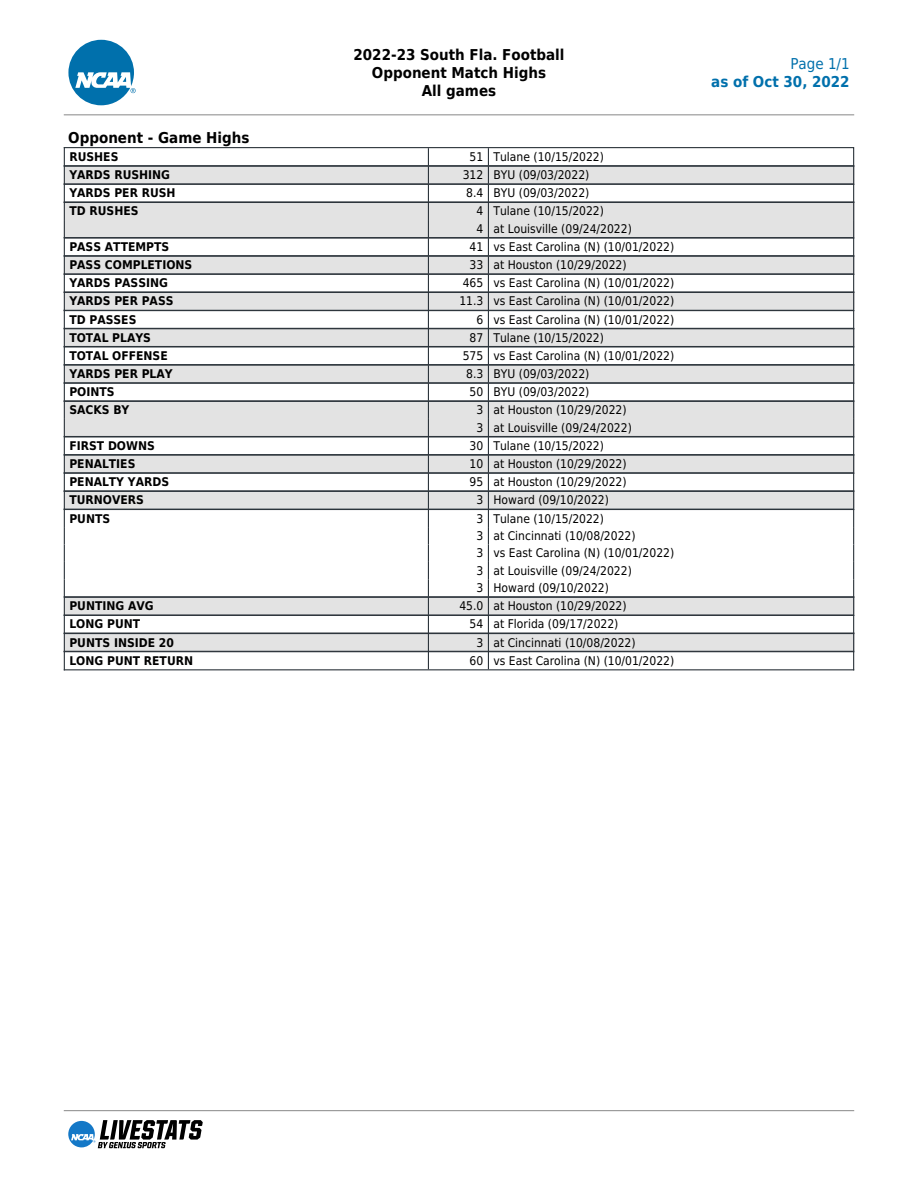
<style>
.page{position:relative;width:918px;height:1188px;background:#fff}
.page>*{position:absolute;margin:0;border:0;box-sizing:border-box;transform-origin:0 0}
.t1{font:700 15px/18px "DejaVu Sans Condensed";color:#000;text-align:center}
.t2{font:700 15px "DejaVu Sans Condensed";color:#0070ac}
.t3{font:15px "DejaVu Sans Condensed";color:#0070ac}
.t4{font:12px/17.4px "DejaVu Sans Condensed";color:#000}
.t5{font:700 12px "DejaVu Sans Condensed";color:#000}
</style>
<div class="page">
<svg style="left:68px;top:40px;width:68px;height:65px"></svg>
<hr style="left:64px;top:114px;width:790px;height:1px;background:#888">
<hr style="left:64px;top:1110px;width:790px;height:1px;background:#888">
<svg style="left:68px;top:1120px;width:135px;height:28px"></svg>
<div style="left:64px;top:165px;width:790px;height:20px;background:#e3e3e3"></div>
<div style="left:64px;top:202px;width:790px;height:37px;background:#e3e3e3"></div>
<div style="left:64px;top:255px;width:790px;height:20px;background:#e3e3e3"></div>
<div style="left:64px;top:292px;width:790px;height:19px;background:#e3e3e3"></div>
<div style="left:64px;top:328px;width:790px;height:19px;background:#e3e3e3"></div>
<div style="left:64px;top:364px;width:790px;height:20px;background:#e3e3e3"></div>
<div style="left:64px;top:400px;width:790px;height:37px;background:#e3e3e3"></div>
<div style="left:64px;top:454px;width:790px;height:20px;background:#e3e3e3"></div>
<div style="left:64px;top:490px;width:790px;height:20px;background:#e3e3e3"></div>
<div style="left:64px;top:596px;width:790px;height:20px;background:#e3e3e3"></div>
<div style="left:64px;top:633px;width:790px;height:19px;background:#e3e3e3"></div>
<hr style="left:64px;top:147px;width:364px;height:1px;background:#2d353c">
<hr style="left:430px;top:147px;width:58px;height:1px;background:#2d353c">
<hr style="left:430px;top:166px;width:58px;height:1px;background:#2d353c">
<hr style="left:430px;top:165px;width:58px;height:1px;background:#2d353c">
<hr style="left:430px;top:184px;width:58px;height:1px;background:#2d353c">
<hr style="left:430px;top:183px;width:58px;height:1px;background:#2d353c">
<hr style="left:430px;top:202px;width:58px;height:1px;background:#2d353c">
<hr style="left:430px;top:237px;width:58px;height:2px;background:#2d353c">
<hr style="left:430px;top:256px;width:58px;height:1px;background:#2d353c">
<hr style="left:430px;top:255px;width:58px;height:1px;background:#2d353c">
<hr style="left:430px;top:274px;width:58px;height:1px;background:#2d353c">
<hr style="left:430px;top:273px;width:58px;height:1px;background:#2d353c">
<hr style="left:430px;top:292px;width:58px;height:1px;background:#2d353c">
<hr style="left:430px;top:310px;width:58px;height:1px;background:#2d353c">
<hr style="left:430px;top:328px;width:58px;height:1px;background:#2d353c">
<hr style="left:430px;top:346px;width:58px;height:1px;background:#2d353c">
<hr style="left:430px;top:364px;width:58px;height:2px;background:#2d353c">
<hr style="left:430px;top:383px;width:58px;height:1px;background:#2d353c">
<hr style="left:430px;top:382px;width:58px;height:1px;background:#2d353c">
<hr style="left:430px;top:400px;width:58px;height:2px;background:#2d353c">
<hr style="left:430px;top:436px;width:58px;height:1px;background:#2d353c">
<hr style="left:430px;top:454px;width:58px;height:2px;background:#2d353c">
<hr style="left:430px;top:473px;width:58px;height:1px;background:#2d353c">
<hr style="left:430px;top:472px;width:58px;height:1px;background:#2d353c">
<hr style="left:430px;top:490px;width:58px;height:2px;background:#2d353c">
<hr style="left:430px;top:509px;width:58px;height:1px;background:#2d353c">
<hr style="left:430px;top:597px;width:58px;height:1px;background:#2d353c">
<hr style="left:430px;top:596px;width:58px;height:1px;background:#2d353c">
<hr style="left:430px;top:614px;width:58px;height:2px;background:#2d353c">
<hr style="left:430px;top:633px;width:58px;height:1px;background:#2d353c">
<svg style="left:63px;top:148px;width:367px;height:522px"></svg>
<hr style="left:64px;top:651px;width:364px;height:1px;background:#2d353c">
<hr style="left:64px;top:669px;width:364px;height:1px;background:#2d353c">
<hr style="left:430px;top:651px;width:58px;height:1px;background:#2d353c">
<hr style="left:430px;top:669px;width:58px;height:1px;background:#2d353c">
<svg style="left:488px;top:147px;width:367px;height:524px"></svg>
<hr style="left:490px;top:669px;width:364px;height:1px;background:#2d353c">
<p class="t1" style="left:353px;top:46px;width:213px">2022-23 South Fla. Football<br>Opponent Match Highs<br>All games</p>
<p class="t3" style="left:790px;top:55px;width:61px">Page 1/1</p>
<p class="t2" style="left:711px;top:73px;width:140px">as of Oct 30, 2022</p>
<p class="t1" style="left:68px;top:129px;width:183px">Opponent - Game Highs</p>
<p class="t5" style="left:69px;top:150px;width:51px">RUSHES</p>
<p class="t4" style="left:470px;top:148px;width:136px">51 Tulane (10/15/2022)</p>
<p class="t5" style="left:69px;top:168px;width:102px">YARDS RUSHING</p>
<p class="t4" style="left:463px;top:166px;width:128px">312 BYU (09/03/2022)</p>
<p class="t5" style="left:69px;top:186px;width:108px">YARDS PER RUSH</p>
<p class="t4" style="left:466px;top:184px;width:125px">8.4 BYU (09/03/2022)</p>
<p class="t5" style="left:69px;top:204px;width:71px">TD RUSHES</p>
<p class="t4" style="left:477px;top:203px;width:157px">4 Tulane (10/15/2022)<br>4 at Louisville (09/24/2022)</p>
<p class="t5" style="left:69px;top:240px;width:101px">PASS ATTEMPTS</p>
<p class="t4" style="left:470px;top:238px;width:206px">41 vs East Carolina (N) (10/01/2022)</p>
<p class="t5" style="left:69px;top:258px;width:124px">PASS COMPLETIONS</p>
<p class="t4" style="left:470px;top:256px;width:159px">33 at Houston (10/29/2022)</p>
<p class="t5" style="left:69px;top:276px;width:100px">YARDS PASSING</p>
<p class="t4" style="left:463px;top:274px;width:213px">465 vs East Carolina (N) (10/01/2022)</p>
<p class="t5" style="left:69px;top:294px;width:106px">YARDS PER PASS</p>
<p class="t4" style="left:459px;top:293px;width:216px">11.3 vs East Carolina (N) (10/01/2022)</p>
<p class="t5" style="left:69px;top:312px;width:69px">TD PASSES</p>
<p class="t4" style="left:477px;top:311px;width:199px">6 vs East Carolina (N) (10/01/2022)</p>
<p class="t5" style="left:69px;top:331px;width:83px">TOTAL PLAYS</p>
<p class="t4" style="left:470px;top:329px;width:136px">87 Tulane (10/15/2022)</p>
<p class="t5" style="left:69px;top:349px;width:100px">TOTAL OFFENSE</p>
<p class="t4" style="left:463px;top:347px;width:213px">575 vs East Carolina (N) (10/01/2022)</p>
<p class="t5" style="left:69px;top:367px;width:105px">YARDS PER PLAY</p>
<p class="t4" style="left:466px;top:365px;width:125px">8.3 BYU (09/03/2022)</p>
<p class="t5" style="left:69px;top:385px;width:47px">POINTS</p>
<p class="t4" style="left:470px;top:383px;width:121px">50 BYU (09/03/2022)</p>
<p class="t5" style="left:69px;top:403px;width:61px">SACKS BY</p>
<p class="t4" style="left:477px;top:402px;width:157px">3 at Houston (10/29/2022)<br>3 at Louisville (09/24/2022)</p>
<p class="t5" style="left:69px;top:439px;width:87px">FIRST DOWNS</p>
<p class="t4" style="left:470px;top:437px;width:136px">30 Tulane (10/15/2022)</p>
<p class="t5" style="left:69px;top:457px;width:68px">PENALTIES</p>
<p class="t4" style="left:470px;top:455px;width:159px">10 at Houston (10/29/2022)</p>
<p class="t5" style="left:69px;top:475px;width:101px">PENALTY YARDS</p>
<p class="t4" style="left:470px;top:473px;width:159px">95 at Houston (10/29/2022)</p>
<p class="t5" style="left:69px;top:493px;width:76px">TURNOVERS</p>
<p class="t4" style="left:477px;top:492px;width:134px">3 Howard (09/10/2022)</p>
<p class="t5" style="left:69px;top:511px;width:42px">PUNTS</p>
<p class="t4" style="left:477px;top:510px;width:199px">3 Tulane (10/15/2022)<br>3 at Cincinnati (10/08/2022)<br>3 vs East Carolina (N) (10/01/2022)<br>3 at Louisville (09/24/2022)<br>3 Howard (09/10/2022)</p>
<p class="t5" style="left:69px;top:599px;width:86px">PUNTING AVG</p>
<p class="t4" style="left:459px;top:597px;width:169px">45.0 at Houston (10/29/2022)</p>
<p class="t5" style="left:69px;top:617px;width:72px">LONG PUNT</p>
<p class="t4" style="left:470px;top:616px;width:150px">54 at Florida (09/17/2022)</p>
<p class="t5" style="left:69px;top:635px;width:106px">PUNTS INSIDE 20</p>
<p class="t4" style="left:477px;top:634px;width:161px">3 at Cincinnati (10/08/2022)</p>
<p class="t5" style="left:69px;top:654px;width:125px">LONG PUNT RETURN</p>
<p class="t4" style="left:470px;top:652px;width:206px">60 vs East Carolina (N) (10/01/2022)</p>
</div>
